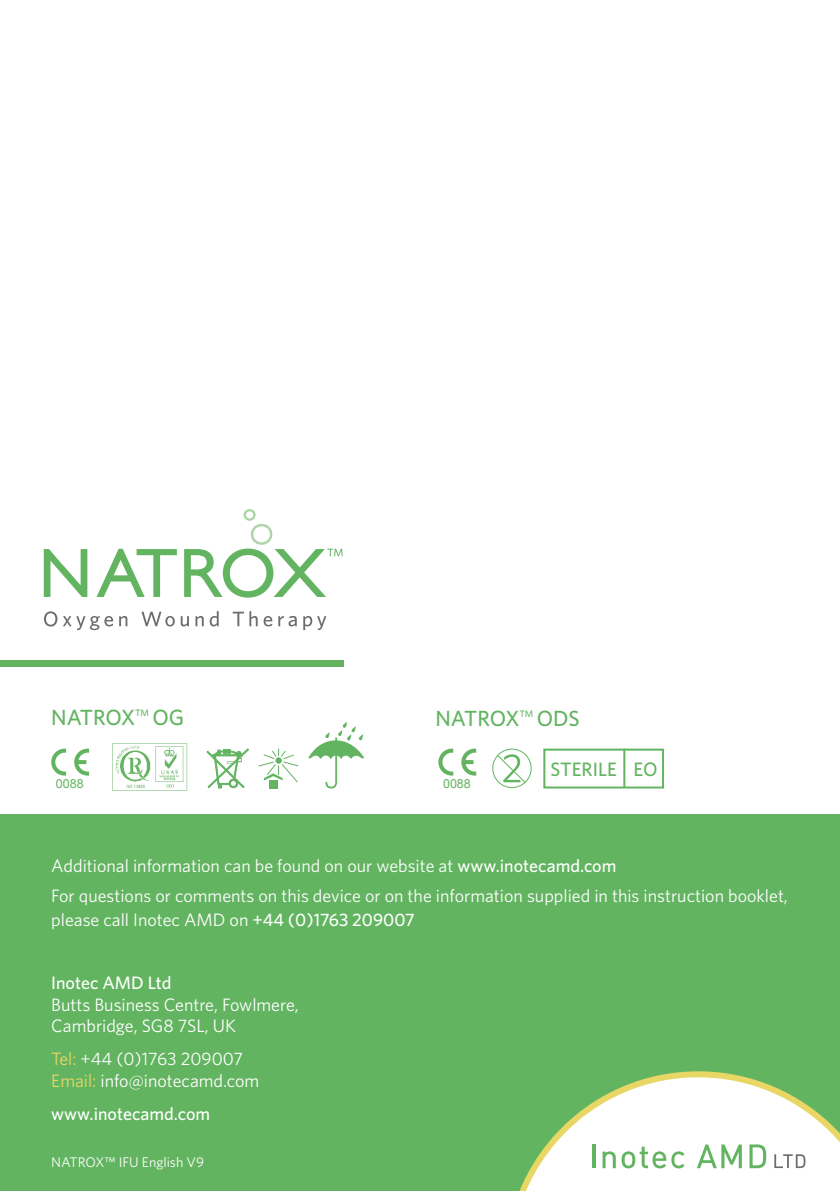
<style>
.page{position:relative;width:840px;height:1191px;background:#fff}
.page>*{position:absolute;margin:0;border:0;box-sizing:border-box;transform-origin:0 0}
.t1{font:500 22px "Whitney";letter-spacing:-.01em;color:#63b461}
.body_copy{font:500 19.4px "Whitney";color:#63b461}
.body_copy-2{font:18px/21.6px "Whitney";color:#fff}
.t2{font:500 18px "Whitney";color:#fff}
.body_copy-3{font:14px "Whitney";color:#fff}
.t3{font:12.4px "Arial";color:#63b461}
.t4{font:500 9.4px "Whitney";color:#63b461}
.s1{font-weight:500}
.s2{color:#e8d665}
</style>
<div class="page">
<div style="left:0;top:814px;width:839px;height:377px;background:#63b461"></div>
<svg style="left:519px;top:1071px;width:320px;height:120px"></svg>
<svg style="left:44px;top:611px;width:13px;height:15px"></svg>
<svg style="left:63px;top:616px;width:50px;height:14px"></svg>
<svg style="left:119px;top:616px;width:8px;height:10px"></svg>
<svg style="left:141px;top:611px;width:34px;height:15px"></svg>
<svg style="left:181px;top:616px;width:8px;height:10px"></svg>
<svg style="left:195px;top:611px;width:23px;height:15px"></svg>
<svg style="left:232px;top:611px;width:25px;height:15px"></svg>
<svg style="left:263px;top:616px;width:9px;height:10px"></svg>
<svg style="left:278px;top:616px;width:18px;height:10px"></svg>
<svg style="left:303px;top:616px;width:23px;height:14px"></svg>
<svg style="left:44px;top:549px;width:43px;height:48px"></svg>
<svg style="left:96px;top:549px;width:81px;height:48px"></svg>
<svg style="left:184px;top:509px;width:158px;height:88px"></svg>
<svg style="left:588px;top:1144px;width:220px;height:24px"></svg>
<svg style="left:51px;top:748px;width:38px;height:27px"></svg>
<svg style="left:308px;top:722px;width:56px;height:67px"></svg>
<svg style="left:206px;top:748px;width:43px;height:41px"></svg>
<div style="left:269px;top:780px;width:8px;height:8px;background:#63b461"></div>
<svg style="left:258px;top:748px;width:41px;height:35px"></svg>
<div style="left:492px;top:748px;width:39px;height:40px;border:1px solid #63b461;border-radius:50%"></div>
<svg style="left:496px;top:754px;width:30px;height:30px"></svg>
<div style="left:543px;top:748px;width:120px;height:40px;border:2px solid #63b461"></div>
<hr style="left:623px;top:748px;width:2px;height:40px;background:#63b461">
<svg style="left:438px;top:748px;width:38px;height:27px"></svg>
<div style="left:0;top:660px;width:344px;height:7px;background:#63b461"></div>
<img style="left:112px;top:743px;width:76px;height:48px">
<p class="t1" style="left:51px;top:704px;width:85px">NATROX</p>
<p class="t4" style="left:135px;top:706px;width:15px">TM</p>
<p class="t1" style="left:152px;top:704px;width:33px">OG</p>
<p class="t1" style="left:435px;top:705px;width:85px">NATROX</p>
<p class="t4" style="left:519px;top:707px;width:15px">TM</p>
<p class="t1" style="left:536px;top:705px;width:44px">ODS</p>
<p class="body_copy" style="left:550px;top:757px;width:109px">STERILE EO</p>
<p class="t3" style="left:443px;top:776px;width:29px">0088</p>
<p class="t3" style="left:56px;top:776px;width:29px">0088</p>
<p class="body_copy-2" style="left:51px;top:854px;width:566px">Additional information can be found on our website at <span class="s1">www.inotecamd.com</span></p>
<p class="body_copy-2" style="left:51px;top:883px;width:737px;line-height:24px">For questions or comments on this device or on the information supplied in this instruction booklet, please call Inotec AMD on <span class="s1">+44 (0)1763 209007</span></p>
<p class="t2" style="left:51px;top:972px;width:122px">Inotec AMD Ltd</p>
<p class="body_copy-2" style="left:51px;top:993px;width:249px">Butts Business Centre, Fowlmere,<br>Cambridge, SG8 7SL, UK</p>
<p class="body_copy-2" style="left:51px;top:1048px;width:193px"><span class="s2">Tel:</span> +44 (0)1763 209007</p>
<p class="body_copy-2" style="left:51px;top:1069px;width:209px"><span class="s2">Email:</span> info@inotecamd.com</p>
<p class="t2" style="left:51px;top:1102px;width:160px">www.inotecamd.com</p>
<p class="body_copy-3" style="left:51px;top:1154px;width:154px">NATROX™ IFU English V9</p>
</div>
